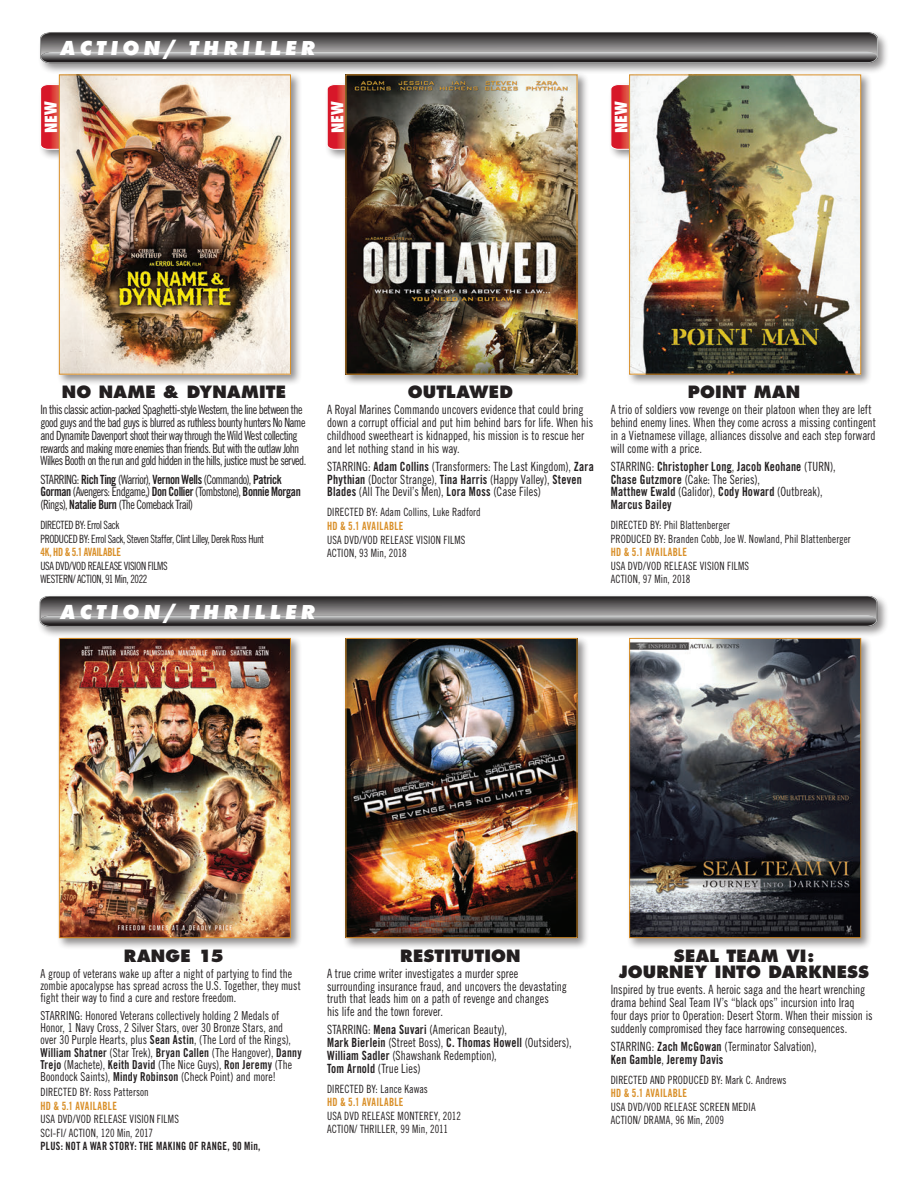
<style>
.page{position:relative;width:918px;height:1188px;background:#fff}
.page>*{position:absolute;margin:0;border:0;box-sizing:border-box;transform-origin:0 0}
.t1{font:21px "Futura Ext Bld Itl";letter-spacing:.2em;color:#fff}
.t2{font:800 16.5px/16.5px "Futura";letter-spacing:.01em;color:#231f20;text-align:center}
.t3{font:12.75px/12.8px "Trade Gothic Cond Eighteen";letter-spacing:-.005em;color:#231f20;scale:.9 1}
.t4{font:12.75px/12.8px "Trade Gothic Cond Eighteen";letter-spacing:-.05em;color:#231f20;scale:.9 1}
.t5{font:12.75px/12.8px "Trade Gothic Bold Cond Twenty";letter-spacing:.02em;color:#231f20;scale:.9 1}
.t6{font:12.3px/12.3px "Trade Gothic Cond Eighteen";letter-spacing:.005em;color:#231f20;scale:.9 1}
.t7{font:12.3px "Trade Gothic Bold Cond Twenty";letter-spacing:.02em;color:#231f20;scale:.9 1}
.t8{font:11.4px/13.5px "Trade Gothic Cond Eighteen";letter-spacing:.01em;color:#231f20;scale:.9 1}
.t9{font:11.4px/13.5px "Trade Gothic Cond Eighteen";letter-spacing:-.04em;color:#231f20;scale:.9 1}
.t10{font:11.4px "Trade Gothic Bold Cond Twenty";letter-spacing:.025em;color:#d98f28;scale:.9 1}
.t11{font:11.4px/13.5px "Trade Gothic Cond Eighteen";letter-spacing:-.035em;color:#231f20;scale:.9 1}
.t12{font:11.4px "Trade Gothic Bold Cond Twenty";letter-spacing:.035em;color:#231f20;scale:.9 1}
.t13{font:11.4px "Trade Gothic Bold Cond Twenty";letter-spacing:-.015em;color:#d98f28;scale:.9 1}
.s1{font-family:"Trade Gothic Bold Cond Twenty"}
.s2{font-family:"Trade Gothic Cond Eighteen"}
</style>
<div class="page">
<div style="left:325px;top:82px;width:51px;height:79px;background:#231f20;opacity:.5"></div>
<div style="left:38px;top:82px;width:52px;height:79px;background:#231f20;opacity:.5"></div>
<div style="left:608px;top:82px;width:52px;height:79px;background:#231f20;opacity:.5"></div>
<div style="left:38px;top:30px;width:852px;height:45px;background:#231f20;opacity:.5"></div>
<svg style="left:40px;top:32px;width:838px;height:31px"></svg>
<div style="left:37px;top:593px;width:852px;height:45px;background:#231f20;opacity:.5"></div>
<svg style="left:40px;top:596px;width:837px;height:31px"></svg>
<div style="left:57px;top:72px;width:245px;height:314px;background:#231f20;opacity:.5"></div>
<img style="left:61px;top:77px;width:228px;height:296px">
<div style="left:59px;top:75px;width:232px;height:300px;border:1px solid #d98f28"></div>
<div style="left:343px;top:72px;width:246px;height:314px;background:#231f20;opacity:.5"></div>
<img style="left:348px;top:77px;width:227px;height:296px">
<div style="left:627px;top:72px;width:246px;height:314px;background:#231f20;opacity:.5"></div>
<img style="left:631px;top:77px;width:228px;height:296px">
<div style="left:629px;top:75px;width:232px;height:300px;border:1px solid #d98f28"></div>
<div style="left:57px;top:636px;width:245px;height:314px;background:#231f20;opacity:.5"></div>
<img style="left:61px;top:640px;width:228px;height:296px">
<div style="left:59px;top:638px;width:232px;height:300px;border:1px solid #d98f28"></div>
<div style="left:343px;top:636px;width:246px;height:314px;background:#231f20;opacity:.5"></div>
<img style="left:348px;top:640px;width:227px;height:296px">
<div style="left:346px;top:638px;width:231px;height:300px;border:1px solid #d98f28"></div>
<div style="left:627px;top:636px;width:246px;height:314px;background:#231f20;opacity:.5"></div>
<img style="left:631px;top:640px;width:228px;height:296px">
<div style="left:629px;top:638px;width:232px;height:300px;border:1px solid #d98f28"></div>
<svg style="left:327px;top:84px;width:38px;height:66px"></svg>
<svg style="left:40px;top:84px;width:39px;height:66px"></svg>
<svg style="left:611px;top:84px;width:38px;height:66px"></svg>
<h1 class="t1" style="left:60px;top:34px;width:256px">ACTION/ THRILLER</h1>
<p class="t2" style="left:62px;top:384px;width:226px">NO NAME &amp; DYNAMITE</p>
<p class="t4" style="left:40px;top:403px;width:297px">In this classic action-packed Spaghetti-style Western, the line between the good guys and the bad guys is blurred as ruthless bounty hunters No Name and Dynamite Davenport shoot their way through the Wild West collecting rewards and making more enemies than friends. But with the outlaw John Wilkes Booth on the run and gold hidden in the hills, justice must be served.</p>
<p class="t4" style="left:40px;top:473px;width:291px">STARRING: <span class="s1">Rich Ting</span> (Warrior), <span class="s1">Vernon Wells</span> (Commando), <span class="s1">Patrick<br>Gorman</span> (Avengers: Endgame,) <span class="s1">Don Collier</span> (Tombstone), <span class="s1">Bonnie Morgan </span>(Rings), <span class="s1">Natalie Burn</span> (The Comeback Trail)</p>
<p class="t9" style="left:40px;top:518px;width:250px">DIRECTED BY: Errol Sack<br>PRODUCED BY: Errol Sack, Steven Staffer, Clint Lilley, Derek Ross Hunt</p>
<p class="t13" style="left:40px;top:545px;width:91px">4K, HD &amp; 5.1 AVAILABLE</p>
<p class="t11" style="left:40px;top:559px;width:143px">USA DVD/VOD REALEASE VISION FILMS<br>WESTERN/ ACTION, 91 Min, 2022</p>
<h1 class="t1" style="left:60px;top:598px;width:256px">ACTION/ THRILLER</h1>
<p class="t2" style="left:408px;top:384px;width:107px">OUTLAWED</p>
<p class="t3" style="left:327px;top:403px;width:297px">A Royal Marines Commando uncovers evidence that could bring down a corrupt official and put him behind bars for life. When his childhood sweetheart is kidnapped, his mission is to rescue her and let nothing stand in his way.</p>
<p class="t3" style="left:327px;top:460px;width:298px">STARRING: <span class="s1">Adam Collins</span> (Transformers: The Last Kingdom), <span class="s1">Zara<br>Phythian</span> (Doctor Strange), <span class="s1">Tina Harris</span> (Happy Valley), <span class="s1">Steven<br>Blades</span> (All The Devil’s Men), <span class="s1">Lora Moss</span> (Case Files)</p>
<p class="t8" style="left:327px;top:505px;width:172px">DIRECTED BY: Adam Collins, Luke Radford</p>
<p class="t10" style="left:327px;top:519px;width:86px">HD &amp; 5.1 AVAILABLE</p>
<p class="t8" style="left:327px;top:533px;width:155px">USA DVD/VOD RELEASE VISION FILMS<br>ACTION, 93 Min, 2018</p>
<p class="t2" style="left:688px;top:384px;width:114px">POINT MAN</p>
<p class="t3" style="left:611px;top:403px;width:296px">A trio of soldiers vow revenge on their platoon when they are left behind enemy lines. When they come across a missing contingent in a Vietnamese village, alliances dissolve and each step forward will come with a price.</p>
<p class="t5" style="left:611px;top:460px;width:251px"><span class="s2">STARRING:</span> Christopher Long<span class="s2">,</span> Jacob Keohane <span class="s2">(TURN),</span></p>
<p class="t3" style="left:611px;top:473px;width:167px"><span class="s1">Chase Gutzmore</span> (Cake: The Series),</p>
<p class="t5" style="left:611px;top:485px;width:237px">Matthew Ewald <span class="s2">(Galidor),</span> Cody Howard <span class="s2">(Outbreak),<br></span>Marcus Bailey</p>
<p class="t8" style="left:611px;top:518px;width:268px">DIRECTED BY: Phil Blattenberger<br>PRODUCED BY: Branden Cobb, Joe W. Nowland, Phil Blattenberger</p>
<p class="t10" style="left:611px;top:545px;width:86px">HD &amp; 5.1 AVAILABLE</p>
<p class="t8" style="left:611px;top:559px;width:155px">USA DVD/VOD RELEASE VISION FILMS<br>ACTION, 97 Min, 2018</p>
<p class="t2" style="left:124px;top:948px;width:101px">RANGE 15</p>
<p class="t6" style="left:40px;top:967px;width:291px">A group of veterans wake up after a night of partying to find the zombie apocalypse has spread across the U.S. Together, they must fight their way to find a cure and restore freedom.</p>
<p class="t6" style="left:40px;top:1009px;width:280px">STARRING: Honored Veterans collectively holding 2 Medals of<br>Honor, 1 Navy Cross, 2 Silver Stars, over 30 Bronze Stars, and over 30 Purple Hearts, plus <span class="s1">Sean Astin</span>, (The Lord of the Rings),</p>
<p class="t7" style="left:40px;top:1045px;width:292px">William Shatner <span class="s2">(Star Trek),</span> Bryan Callen <span class="s2">(The Hangover),</span> Danny</p>
<p class="t6" style="left:40px;top:1058px;width:281px"><span class="s1">Trejo</span> (Machete), <span class="s1">Keith David</span> (The Nice Guys), <span class="s1">Ron Jeremy</span> (The<br>Boondock Saints), <span class="s1">Mindy Robinson</span> (Check Point) and more!</p>
<p class="t8" style="left:40px;top:1085px;width:122px">DIRECTED BY: Ross Patterson</p>
<p class="t10" style="left:40px;top:1099px;width:86px">HD &amp; 5.1 AVAILABLE</p>
<p class="t8" style="left:40px;top:1112px;width:155px">USA DVD/VOD RELEASE VISION FILMS<br>SCI-FI/ ACTION, 120 Min, 2017</p>
<p class="t12" style="left:40px;top:1139px;width:246px">PLUS: NOT A WAR STORY: THE MAKING OF RANGE, 90 Min,</p>
<p class="t2" style="left:400px;top:948px;width:122px">RESTITUTION</p>
<p class="t3" style="left:327px;top:967px;width:268px">A true crime writer investigates a murder spree surrounding insurance fraud, and uncovers the devastating truth that leads him on a path of revenge and changes<br>his life and the town forever.</p>
<p class="t3" style="left:327px;top:1023px;width:201px">STARRING: <span class="s1">Mena Suvari</span> (American Beauty),</p>
<p class="t5" style="left:327px;top:1036px;width:273px">Mark Bierlein <span class="s2">(Street Boss),</span> C. Thomas Howell <span class="s2">(Outsiders),</span></p>
<p class="t3" style="left:327px;top:1049px;width:190px"><span class="s1">William Sadler</span> (Shawshank Redemption),<br><span class="s1">Tom Arnold</span> (True Lies)</p>
<p class="t8" style="left:327px;top:1082px;width:114px">DIRECTED BY: Lance Kawas</p>
<p class="t10" style="left:327px;top:1095px;width:86px">HD &amp; 5.1 AVAILABLE</p>
<p class="t8" style="left:327px;top:1109px;width:150px">USA DVD RELEASE MONTEREY, 2012<br>ACTION/ THRILLER, 99 Min, 2011</p>
<p class="t2" style="left:619px;top:948px;width:252px">SEAL TEAM VI:<br>JOURNEY INTO DARKNESS</p>
<p class="t3" style="left:611px;top:983px;width:292px">Inspired by true events. A heroic saga and the heart wrenching drama behind Seal Team IV’s “black ops” incursion into Iraq four days prior to Operation: Desert Storm. When their mission is suddenly compromised they face harrowing consequences.</p>
<p class="t3" style="left:611px;top:1040px;width:230px">STARRING: <span class="s1">Zach McGowan</span> (Terminator Salvation),</p>
<p class="t5" style="left:611px;top:1053px;width:127px">Ken Gamble<span class="s2">,</span> Jeremy Davis</p>
<p class="t8" style="left:611px;top:1073px;width:197px">DIRECTED AND PRODUCED BY: Mark C. Andrews</p>
<p class="t10" style="left:611px;top:1086px;width:86px">HD &amp; 5.1 AVAILABLE</p>
<p class="t8" style="left:611px;top:1100px;width:163px">USA DVD/VOD RELEASE SCREEN MEDIA<br>ACTION/ DRAMA, 96 Min, 2009</p>
</div>
